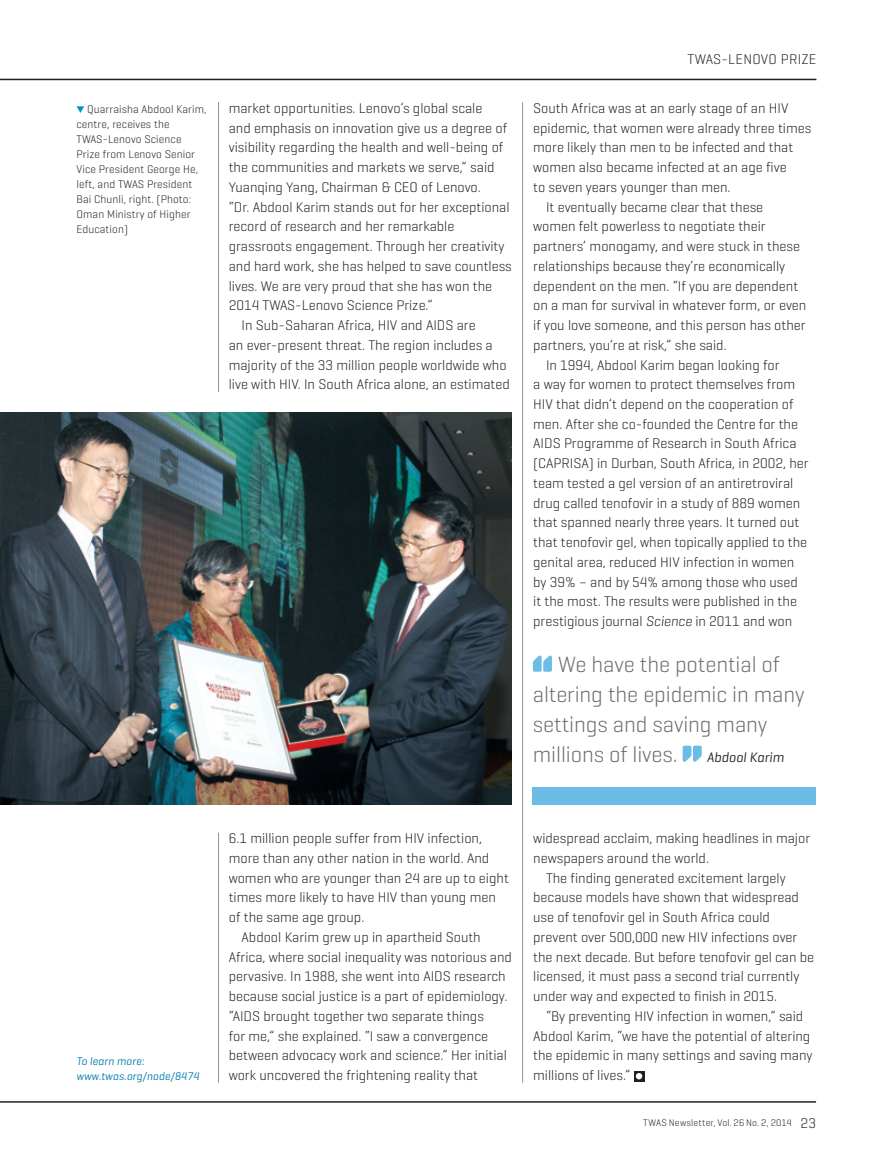
<style>
.page{position:relative;width:893px;height:1170px;background:#fff}
.page>*{position:absolute;margin:0;border:0;box-sizing:border-box;transform-origin:0 0}
.t1{font:300 22.5px/30px "Geogrotesque";letter-spacing:-.005em;color:#6c6d70}
.Testo{font:300 14.25px/19.8px "Geogrotesque";color:#231f20}
.Testo-2{font:300 14.25px "Geogrotesque";letter-spacing:.02em;color:#231f20}
.t2{font:italic 13.95px "Geogrotesque";color:#231f20}
.Dida{font:300 11.25px/15px "Geogrotesque";letter-spacing:.01em;color:#231f20}
.Dida-2{font:italic 11.25px "Geogrotesque";letter-spacing:.01em;color:#0079ad}
.t3{font:300 9.75px "Geogrotesque";letter-spacing:.02em;color:#231f20}
.s1{font-style:italic}
.s2{font-size:14.25px}
</style>
<div class="page">
<hr style="left:0;top:79px;width:816px;height:1px;background:#231f20">
<hr style="left:0;top:1101px;width:816px;height:1px;background:#231f20">
<hr style="left:522px;top:102px;width:1px;height:980px;background:#939598">
<svg style="left:77px;top:106px;width:7px;height:7px"></svg>
<hr style="left:218px;top:102px;width:1px;height:290px;background:#939598">
<hr style="left:218px;top:832px;width:1px;height:250px;background:#939598">
<svg style="left:634px;top:1071px;width:10px;height:10px"></svg>
<svg style="left:636px;top:1072px;width:6px;height:7px"></svg>
<div style="left:533px;top:787px;width:283px;height:17px;background:#6bbde5"></div>
<svg style="left:533px;top:655px;width:19px;height:16px"></svg>
<svg style="left:683px;top:745px;width:19px;height:16px"></svg>
<img style="left:0;top:413px;width:512px;height:391px">
<p class="Dida" style="left:77px;top:101px;width:131px;text-indent:11px">Quarraisha Abdool Karim, centre, receives the<br>TWAS-Lenovo Science<br>Prize from Lenovo Senior<br>Vice President George He, left, and TWAS President<br>Bai Chunli, right. (Photo:<br>Oman Ministry of Higher<br>Education)</p>
<p class="Testo" style="left:229px;top:98px;width:285px">market opportunities. Lenovo’s global scale<br>and emphasis on innovation give us a degree of visibility regarding the health and well-being of the communities and markets we serve,” said Yuanqing Yang, Chairman &amp; CEO of Lenovo.<br>“Dr. Abdool Karim stands out for her exceptional record of research and her remarkable grassroots engagement. Through her creativity and hard work, she has helped to save countless lives. We are very proud that she has won the 2014 TWAS-Lenovo Science Prize.”</p>
<p class="Testo" style="left:229px;top:315px;width:282px;text-indent:13px">In Sub-Saharan Africa, HIV and AIDS are<br>an ever-present threat. The region includes a majority of the 33 million people worldwide who live with HIV. In South Africa alone, an estimated</p>
<p class="Testo-2" style="left:688px;top:51px;width:130px">TWAS-LENOVO PRIZE</p>
<p class="Testo" style="left:533px;top:98px;width:280px">South Africa was at an early stage of an HIV epidemic, that women were already three times more likely than men to be infected and that women also became infected at an age five<br>to seven years younger than men.</p>
<p class="Testo" style="left:533px;top:196px;width:275px;text-indent:13px">It eventually became clear that these women felt powerless to negotiate their partners’ monogamy, and were stuck in these relationships because they’re economically dependent on the men. “If you are dependent on a man for survival in whatever form, or even if you love someone, and this person has other partners, you’re at risk,” she said.</p>
<p class="Testo" style="left:533px;top:354px;width:277px;text-indent:13px">In 1994, Abdool Karim began looking for<br>a way for women to protect themselves from HIV that didn’t depend on the cooperation of men. After she co-founded the Centre for the AIDS Programme of Research in South Africa (CAPRISA) in Durban, South Africa, in 2002, her team tested a gel version of an antiretroviral drug called tenofovir in a study of 889 women that spanned nearly three years. It turned out that tenofovir gel, when topically applied to the genital area, reduced HIV infection in women by 39% – and by 54% among those who used it the most. The results were published in the prestigious journal <span class="s1">Science</span> in 2011 and won</p>
<p class="t1" style="left:533px;top:648px;width:273px;text-indent:25px">We have the potential of altering the epidemic in many settings and saving many millions of lives.</p>
<p class="t2" style="left:707px;top:748px;width:78px">Abdool Karim</p>
<p class="Dida-2" style="left:77px;top:1053px;width:69px">To learn more:</p>
<p class="Dida-2" style="left:77px;top:1068px;width:124px">www.twas.org/node/8474</p>
<p class="Testo" style="left:229px;top:828px;width:282px">6.1 million people suffer from HIV infection, more than any other nation in the world. And women who are younger than 24 are up to eight times more likely to have HIV than young men of the same age group.</p>
<p class="Testo" style="left:229px;top:926px;width:285px;text-indent:13px">Abdool Karim grew up in apartheid South Africa, where social inequality was notorious and pervasive. In 1988, she went into AIDS research because social justice is a part of epidemiology. “AIDS brought together two separate things<br>for me,” she explained. “I saw a convergence between advocacy work and science.” Her initial work uncovered the frightening reality that</p>
<p class="Testo" style="left:533px;top:828px;width:278px">widespread acclaim, making headlines in major newspapers around the world.</p>
<p class="Testo" style="left:533px;top:867px;width:283px;text-indent:13px">The finding generated excitement largely because models have shown that widespread use of tenofovir gel in South Africa could prevent over 500,000 new HIV infections over the next decade. But before tenofovir gel can be licensed, it must pass a second trial currently under way and expected to finish in 2015.</p>
<p class="Testo" style="left:533px;top:1005px;width:281px;text-indent:13px">“By preventing HIV infection in women,” said Abdool Karim, “we have the potential of altering the epidemic in many settings and saving many millions of lives.”</p>
<p class="t3" style="left:643px;top:1116px;width:174px">TWAS Newsletter, Vol. 26 No. 2, 2014 <span class="s2">23</span></p>
</div>
